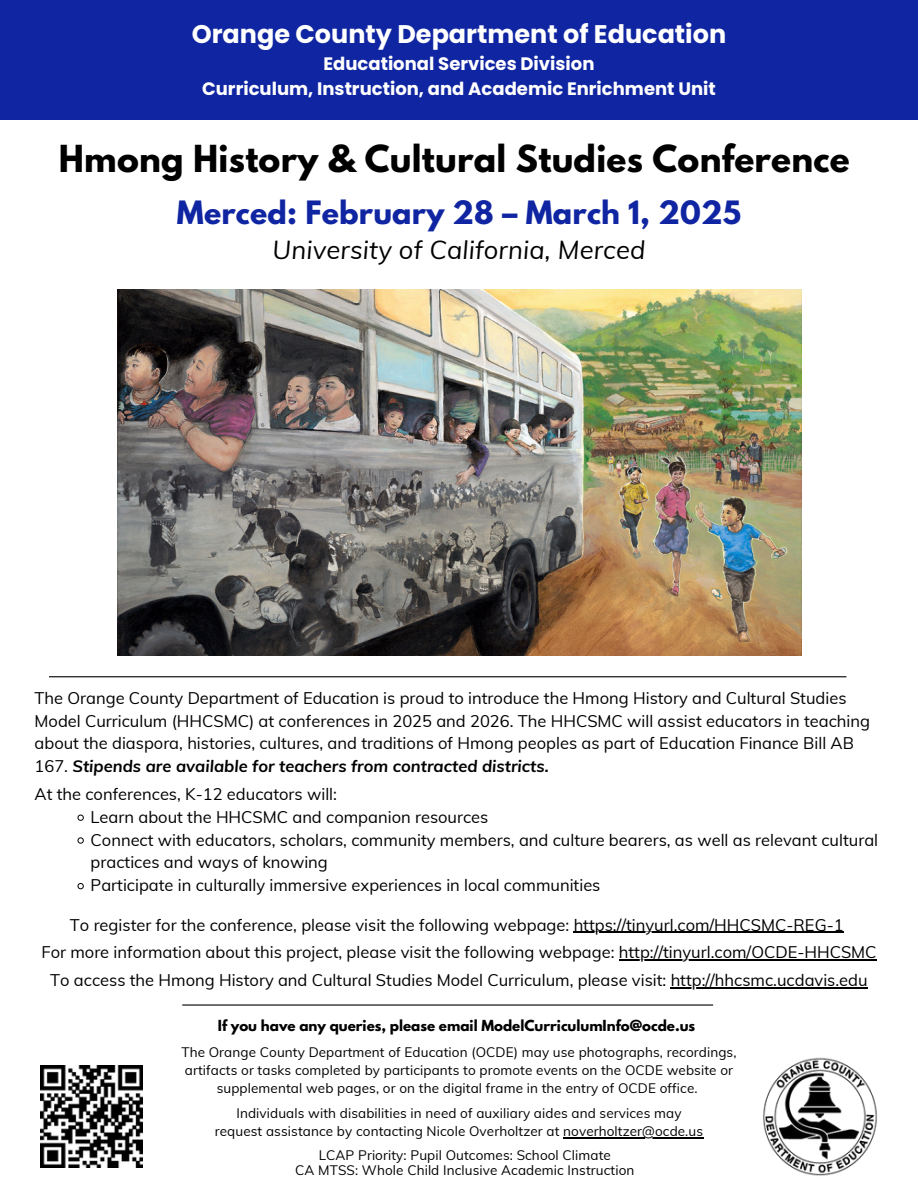
<style>
.page{position:relative;width:918px;height:1188px;background:#fff}
.page>*{position:absolute;margin:0;border:0;box-sizing:border-box;transform-origin:0 0}
.t1{font:700 33px "League Spartan";letter-spacing:.01em;color:#000}
.t2{font:700 28.5px "League Spartan";letter-spacing:.01em;color:#1025a1}
.t3{font:700 25.5px "Poppins";color:#fff}
.t4{font:italic 25.5px "Muli";letter-spacing:.01em;color:#000}
.t5{font:700 18px/24.8px "Poppins";color:#fff;text-align:center}
.t6{font:16.5px/22.8px "Muli";color:#000}
.t7{font:13.5px/18px "Muli";letter-spacing:.01em;color:#000;text-align:center}
.t8{font:700 13.5px "League Spartan";color:#000}
.s1{font-weight:700;font-style:italic}
</style>
<div class="page">
<svg style="left:78px;top:815px;width:6px;height:6px"></svg>
<svg style="left:78px;top:838px;width:6px;height:6px"></svg>
<svg style="left:78px;top:883px;width:6px;height:6px"></svg>
<hr style="left:574px;top:932px;width:270px;height:1px;background:#000">
<hr style="left:619px;top:959px;width:258px;height:2px;background:#000">
<hr style="left:671px;top:987px;width:197px;height:2px;background:#000">
<hr style="left:49px;top:676px;width:797px;height:1px;background:#000">
<div style="left:0;top:0;width:918px;height:119px;background:#1025a1"></div>
<img style="left:763px;top:1057px;width:115px;height:119px">
<hr style="left:182px;top:1004px;width:531px;height:2px;background:#000">
<img style="left:40px;top:1065px;width:103px;height:103px">
<img style="left:117px;top:289px;width:684px;height:367px">
<hr style="left:563px;top:1137px;width:140px;height:1px;background:#000">
<p class="t3" style="left:192px;top:16px;width:536px">Orange County Department of Education</p>
<p class="t5" style="left:202px;top:51px;width:515px">Educational Services Division<br>Curriculum, Instruction, and Academic Enrichment Unit</p>
<h5 class="t1" style="left:59px;top:143px;width:792px">Hmong History &amp; Cultural Studies Conference</h5>
<p class="t2" style="left:177px;top:198px;width:566px">Merced: February 28 – March 1, 2025</p>
<p class="t4" style="left:273px;top:233px;width:374px">University of California, Merced</p>
<h4 class="t6" style="left:35px;top:686px;width:837px">The Orange County Department of Education is proud to introduce the Hmong History and Cultural Studies Model Curriculum (HHCSMC) at conferences in 2025 and 2026. The HHCSMC will assist educators in teaching about the diaspora, histories, cultures, and traditions of Hmong peoples as part of Education Finance Bill AB 167. <span class="s1">Stipends are available for teachers from contracted districts.</span></h4>
<h1 class="t6" style="left:35px;top:782px;width:304px">At the conferences, K-12 educators will:</h1>
<h2 class="t6" style="left:91px;top:805px;width:399px">Learn about the HHCSMC and companion resources</h2>
<h3 class="t6" style="left:91px;top:828px;width:789px">Connect with educators, scholars, community members, and culture bearers, as well as relevant cultural practices and ways of knowing</h3>
<p class="t6" style="left:91px;top:874px;width:511px">Participate in culturally immersive experiences in local communities</p>
<p class="t6" style="left:70px;top:913px;width:775px">To register for the conference, please visit the following webpage: https://tinyurl.com/HHCSMC-REG-1</p>
<h5 class="t6" style="left:41px;top:941px;width:837px">For more information about this project, please visit the following webpage: http://tinyurl.com/OCDE-HHCSMC</h5>
<h5 class="t6" style="left:50px;top:969px;width:819px">To access the Hmong History and Cultural Studies Model Curriculum, please visit: http://hhcsmc.ucdavis.edu</h5>
<p class="t8" style="left:218px;top:1018px;width:479px">If you have any queries, please email ModelCurriculumInfo@ocde.us</p>
<h6 class="t7" style="left:181px;top:1043px;width:557px">The Orange County Department of Education (OCDE) may use photographs, recordings, artifacts or tasks completed by participants to promote events on the OCDE website or supplemental web pages, or on the digital frame in the entry of OCDE office.</h6>
<p class="t7" style="left:215px;top:1104px;width:490px">Individuals with disabilities in need of auxiliary aides and services may request assistance by contacting Nicole Overholtzer at noverholtzer@ocde.us</p>
<h5 class="t7" style="left:319px;top:1146px;width:294px">LCAP Priority: Pupil Outcomes: School Climate</h5>
<h5 class="t7" style="left:295px;top:1161px;width:341px">CA MTSS: Whole Child Inclusive Academic Instruction</h5>
</div>
